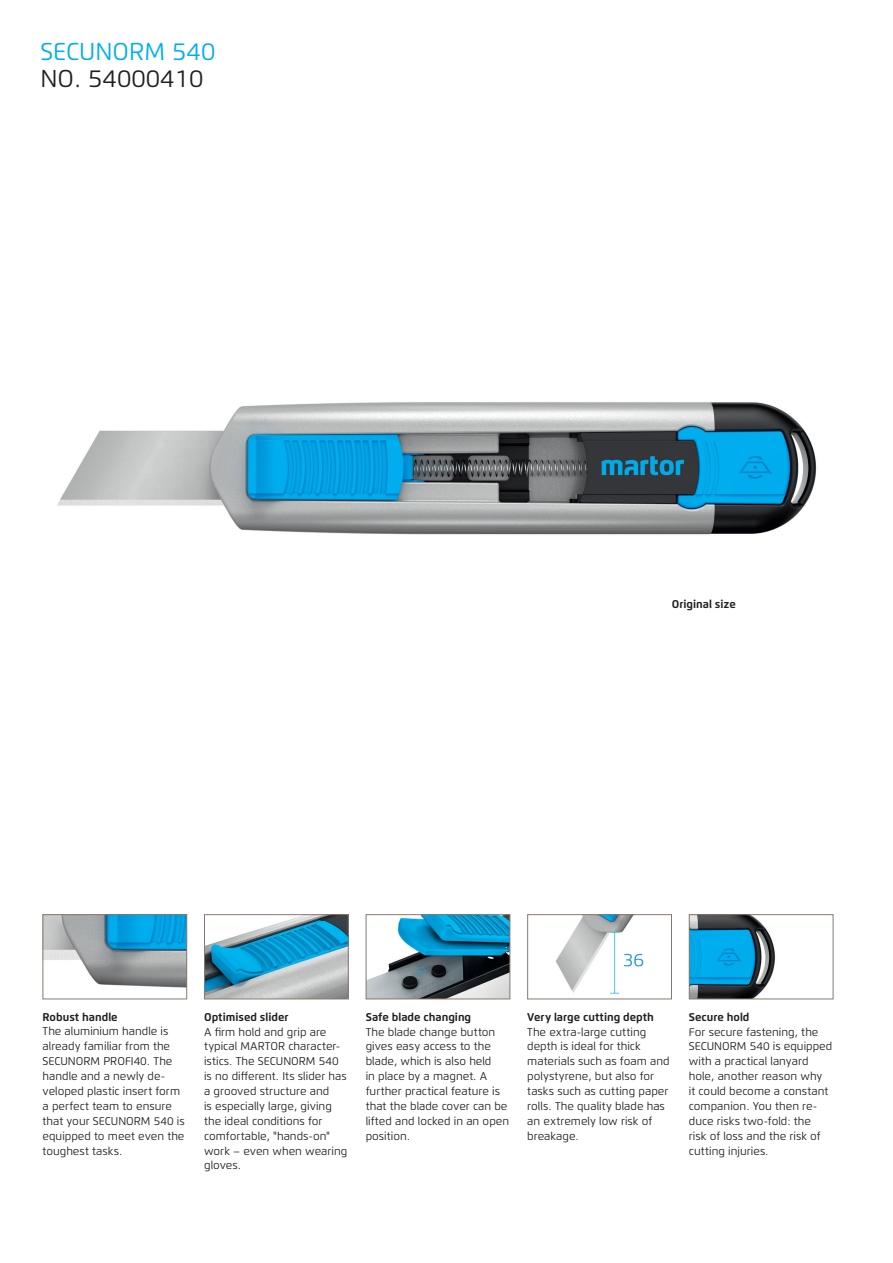
<style>
.page{position:relative;width:893px;height:1263px;background:#fff}
.page>*{position:absolute;margin:0;border:0;box-sizing:border-box;transform-origin:0 0}
.t1{font:24.3px "Flexo";color:#00aeef}
.t2{font:24.3px "Flexo";color:#231f20}
.t3{font:11.25px/14.9px "Flexo";color:#231f20}
.t4{font:700 11.25px "Flexo";color:#231f20}
</style>
<div class="page">
<img style="left:57px;top:402px;width:760px;height:133px">
<img style="left:45px;top:916px;width:140px;height:72px">
<div style="left:43px;top:914px;width:144px;height:85px;border:1px solid #89786e"></div>
<img style="left:206px;top:916px;width:141px;height:81px">
<div style="left:204px;top:914px;width:145px;height:85px;border:1px solid #89786e"></div>
<img style="left:368px;top:916px;width:140px;height:81px">
<div style="left:366px;top:914px;width:144px;height:85px;border:1px solid #89786e"></div>
<img style="left:555px;top:916px;width:89px;height:78px">
<div style="left:527px;top:914px;width:145px;height:85px;border:1px solid #89786e"></div>
<img style="left:691px;top:916px;width:85px;height:81px">
<div style="left:689px;top:914px;width:144px;height:85px;border:1px solid #89786e"></div>
<h1 class="t1" style="left:40px;top:36px;width:177px">SECUNORM 540</h1>
<h1 class="t2" style="left:40px;top:64px;width:165px">NO. 54000410</h1>
<p class="t4" style="left:672px;top:597px;width:65px">Original size</p>
<p class="t4" style="left:43px;top:1010px;width:77px">Robust handle</p>
<p class="t3" style="left:43px;top:1024px;width:144px">The aluminium handle is already familiar from the<br>SECUNORM PROFI40. The handle and a newly de&shy;veloped plastic insert form a perfect team to ensure that your SECUNORM 540 is equipped to meet even the toughest tasks.</p>
<p class="t4" style="left:204px;top:1010px;width:86px">Optimised slider</p>
<p class="t3" style="left:204px;top:1024px;width:145px">A firm hold and grip are typical MARTOR character&shy;istics. The SECUNORM 540 is no different. Its slider has a grooved structure and<br>is especially large, giving the ideal conditions for comfortable, "hands-on" work – even when wearing gloves.</p>
<p class="t4" style="left:366px;top:1010px;width:107px">Safe blade changing</p>
<p class="t3" style="left:366px;top:1024px;width:145px">The blade change button gives easy access to the blade, which is also held<br>in place by a magnet. A further practical feature is that the blade cover can be lifted and locked in an open position.</p>
<p class="t4" style="left:527px;top:1010px;width:128px">Very large cutting depth</p>
<p class="t3" style="left:527px;top:1024px;width:144px">The extra-large cutting depth is ideal for thick materials such as foam and polystyrene, but also for tasks such as cutting paper rolls. The quality blade has an extremely low risk of breakage.</p>
<p class="t4" style="left:689px;top:1010px;width:62px">Secure hold</p>
<p class="t3" style="left:689px;top:1024px;width:145px">For secure fastening, the<br>SECUNORM 540 is equipped with a practical lanyard hole, another reason why<br>it could become a constant companion. You then re&shy;duce risks two-fold: the<br>risk of loss and the risk of cutting injuries.</p>
</div>
